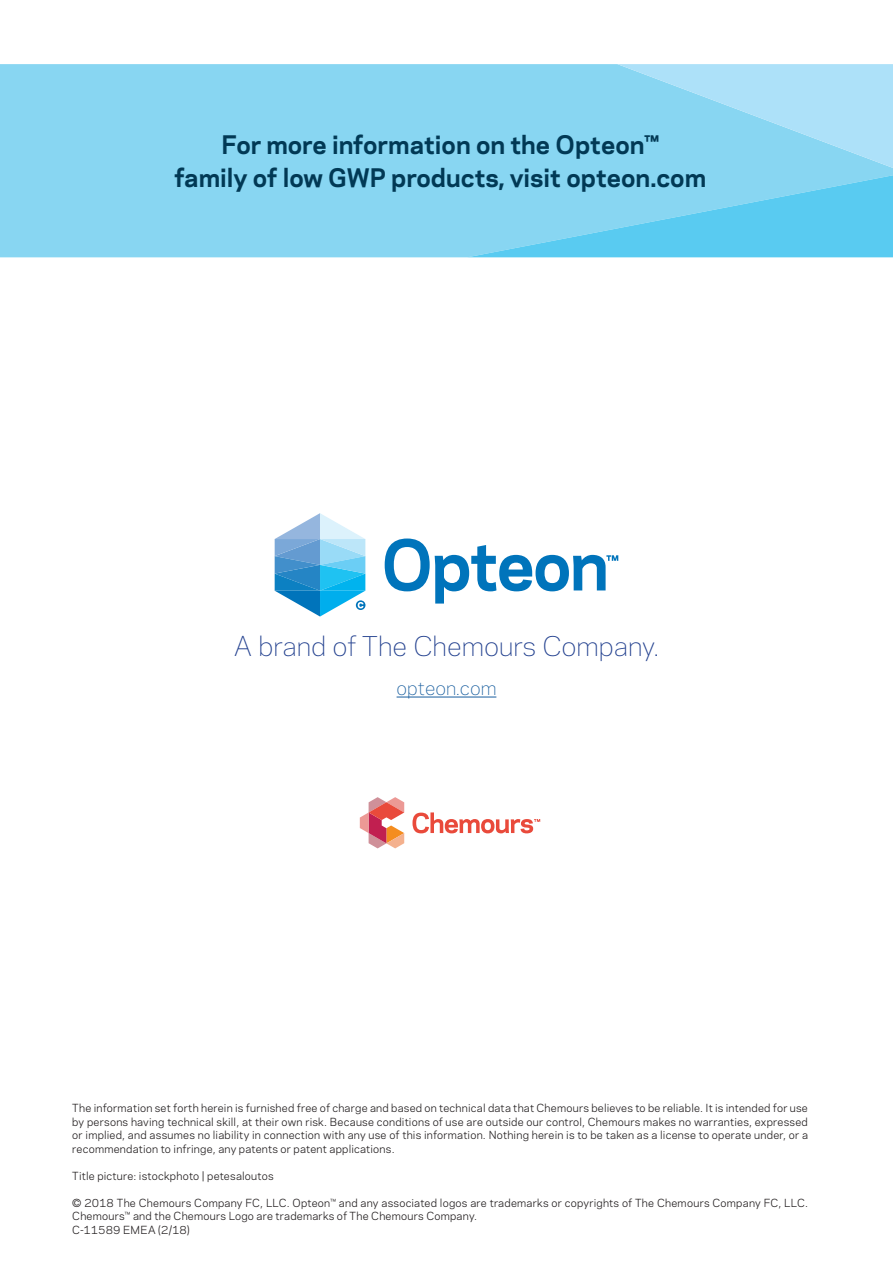
<style>
.page{position:relative;width:893px;height:1263px;background:#fff}
.page>*{position:absolute;margin:0;border:0;box-sizing:border-box;transform-origin:0 0}
.t1{font:300 25.5px "Chemours Sans";color:#23418f}
.t2{font:700 24px/33px "Chemours Sans";color:#013955;text-align:center}
.t3{font:300 18px "Chemours Sans";color:#175d9e}
.t4{font:10.5px/13.5px "Chemours Sans";letter-spacing:.02em;color:#231f20;text-align:justify}
</style>
<div class="page">
<div style="left:0;top:64px;width:893px;height:193px;background:#88d6f2"></div>
<svg style="left:617px;top:64px;width:276px;height:104px;background:#9adbf5"></svg>
<svg style="left:467px;top:175px;width:426px;height:82px;background:#70d0f1"></svg>
<svg style="left:360px;top:797px;width:44px;height:51px"></svg>
<svg style="left:412px;top:812px;width:128px;height:21px"></svg>
<svg style="left:385px;top:538px;width:233px;height:65px"></svg>
<svg style="left:275px;top:513px;width:90px;height:103px"></svg>
<hr style="left:397px;top:697px;width:99px;height:1px;background:#175d9e">
<h2 class="t2" style="left:174px;top:127px;width:534px">For more information on the Opteon™<br>family of low GWP products, visit opteon.com</h2>
<h1 class="t1" style="left:234px;top:627px;width:427px">A brand of The Chemours Company.</h1>
<h3 class="t3" style="left:397px;top:675px;width:101px">opteon.com</h3>
<p class="t4" style="left:72px;top:1101px;width:737px">The information set forth herein is furnished free of charge and based on technical data that Chemours believes to be reliable. It is intended for use by persons having technical skill, at their own risk. Because conditions of use are outside our control, Chemours makes no warranties, expressed or implied, and assumes no liability in connection with any use of this information. Nothing herein is to be taken as a license to operate under, or a recommendation to infringe, any patents or patent applications.</p>
<p class="t4" style="left:72px;top:1168px;width:203px">Title picture: istockphoto | petesaloutos</p>
<p class="t4" style="left:72px;top:1195px;width:737px;text-align:left">© 2018 The Chemours Company FC, LLC. Opteon™ and any associated logos are trademarks or copyrights of The Chemours Company FC, LLC.<br>Chemours™ and the Chemours Logo are trademarks of The Chemours Company.<br>C-11589 EMEA (2/18)</p>
</div>
